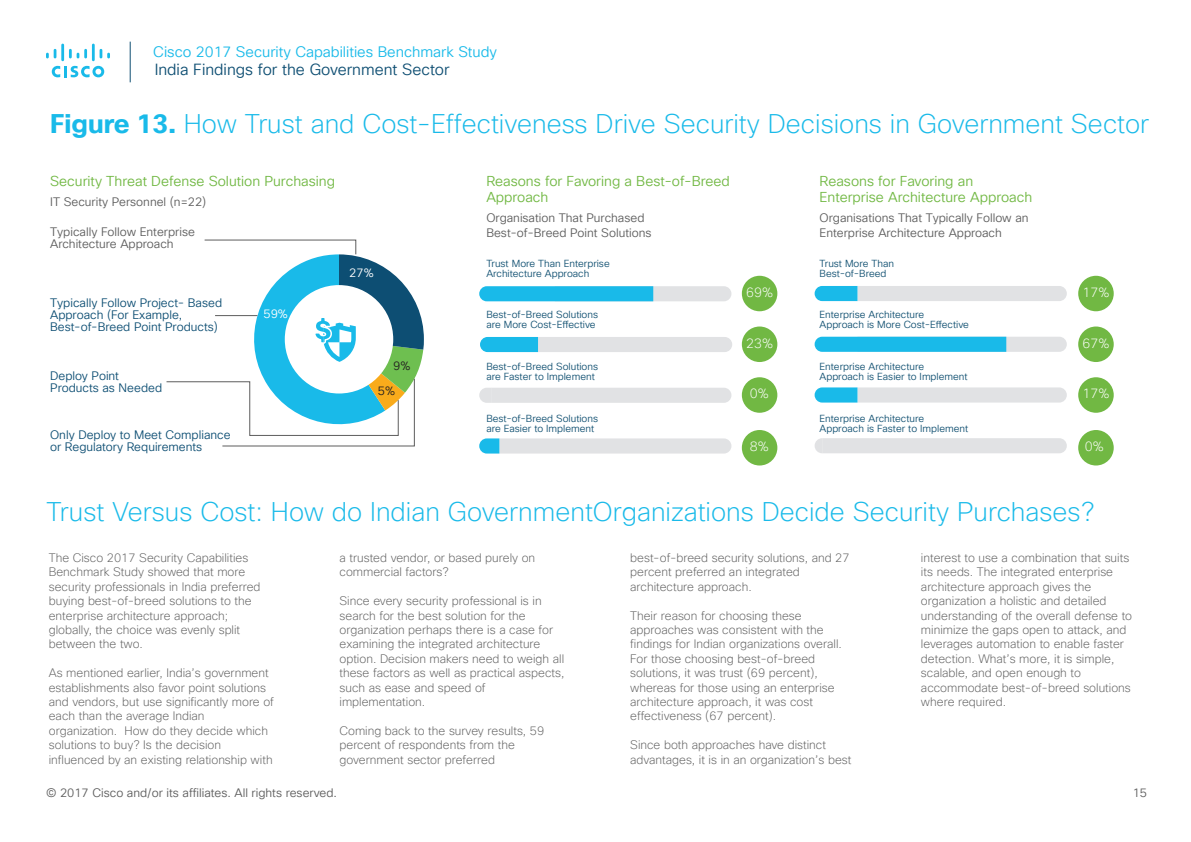
<style>
.page{position:relative;width:1191px;height:842px;background:#fff}
.page>*{position:absolute;margin:0;border:0;box-sizing:border-box;transform-origin:0 0}
.t1{font:200 26.4px "Cisco Sans TT";color:#19bae9}
.t2{font:15.7px "Cisco Sans TT Light";color:#0f4f73}
.t3{font:14.8px "Cisco Sans TT Light";color:#19bae9}
.t4{font:14px/16.8px "Cisco Sans TT Light";color:#71b843}
.t5{font:200 13.3px "Cisco Sans TT";color:#fff}
.t6{font:200 12px/14.4px "Cisco Sans TT";color:#5d5d5d}
.t7{font:12px/14.4px "Cisco Sans TT Light";color:#5d5d5d}
.t8{font:12px/11.8px "Cisco Sans TT Light";color:#0d4e73}
.t9{font:12px "Cisco Sans TT Light";color:#fff}
.t10{font:12px/24.9px "Cisco Sans TT Light";color:#231f20}
.t11{font:10px/10px "Cisco Sans TT Light";color:#125172}
.s1{font-weight:700}
</style>
<div class="page">
<svg style="left:52px;top:66px;width:52px;height:11px"></svg>
<svg style="left:46px;top:49px;width:10px;height:9px"></svg>
<hr style="left:61px;top:44px;width:3px;height:17px;background:#19bae9">
<svg style="left:69px;top:49px;width:18px;height:9px"></svg>
<hr style="left:92px;top:44px;width:3px;height:17px;background:#19bae9">
<svg style="left:100px;top:49px;width:10px;height:9px"></svg>
<hr style="left:130px;top:42px;width:1px;height:40px;background:#0f4f73">
<svg style="left:166px;top:240px;width:258px;height:206px"></svg>
<hr style="left:215px;top:315px;width:42px;height:1px;background:#5d5d5d">
<div style="left:742px;top:430px;width:35px;height:35px;background:#71b843;border-radius:50%"></div>
<div style="left:742px;top:377px;width:35px;height:36px;background:#71b843;border-radius:50%"></div>
<div style="left:742px;top:326px;width:35px;height:36px;background:#71b843;border-radius:50%"></div>
<div style="left:742px;top:276px;width:35px;height:35px;background:#71b843;border-radius:50%"></div>
<div style="left:1078px;top:430px;width:35px;height:35px;background:#71b843;border-radius:50%"></div>
<div style="left:1078px;top:377px;width:35px;height:36px;background:#71b843;border-radius:50%"></div>
<div style="left:1078px;top:326px;width:35px;height:36px;background:#71b843;border-radius:50%"></div>
<div style="left:1078px;top:276px;width:35px;height:35px;background:#71b843;border-radius:50%"></div>
<svg style="left:814px;top:337px;width:252px;height:15px;background:#4cc4e8"></svg>
<div style="left:814px;top:438px;width:252px;height:15px;background:#e1e2e4"></div>
<div style="left:479px;top:388px;width:252px;height:15px;background:#e1e2e4"></div>
<svg style="left:479px;top:286px;width:252px;height:15px;background:#5ac7e7"></svg>
<svg style="left:480px;top:337px;width:252px;height:15px;background:#b4d9e5"></svg>
<svg style="left:479px;top:438px;width:252px;height:16px;background:#d5e1e6"></svg>
<svg style="left:814px;top:286px;width:252px;height:15px;background:#c0dbe5"></svg>
<svg style="left:814px;top:387px;width:252px;height:16px;background:#c4dde6"></svg>
<p class="t3" style="left:153px;top:43px;width:345px">Cisco 2017 Security Capabilities Benchmark Study</p>
<h2 class="t2" style="left:155px;top:59px;width:296px">India Findings for the Government Sector</h2>
<h1 class="t1" style="left:50px;top:106px;width:1100px"><span class="s1">Figure 13.</span> How Trust and Cost-Effectiveness Drive Security Decisions in Government Sector</h1>
<p class="t4" style="left:50px;top:173px;width:286px">Security Threat Defense Solution Purchasing</p>
<p class="t7" style="left:50px;top:194px;width:158px">IT Security Personnel (n=22)</p>
<p class="t7" style="left:50px;top:226px;width:146px;line-height:11.8px">Typically Follow Enterprise<br>Architecture Approach</p>
<p class="t4" style="left:486px;top:173px;width:245px">Reasons for Favoring a Best-of-Breed<br>Approach</p>
<p class="t7" style="left:486px;top:211px;width:167px">Organisation That Purchased<br>Best-of-Breed Point Solutions</p>
<p class="t11" style="left:486px;top:258px;width:125px">Trust More Than Enterprise<br>Architecture Approach</p>
<p class="t11" style="left:486px;top:310px;width:113px">Best-of-Breed Solutions are More Cost-Effective</p>
<p class="t11" style="left:486px;top:362px;width:113px">Best-of-Breed Solutions are Faster to Implement</p>
<p class="t11" style="left:486px;top:414px;width:113px">Best-of-Breed Solutions are Easier to Implement</p>
<p class="t9" style="left:349px;top:265px;width:26px">27%</p>
<p class="t5" style="left:746px;top:284px;width:29px">69%</p>
<p class="t8" style="left:50px;top:297px;width:173px">Typically Follow Project- Based<br>Approach (For Example,<br>Best-of-Breed Point Products)</p>
<p class="t9" style="left:263px;top:306px;width:26px">59%</p>
<p class="t5" style="left:746px;top:334px;width:29px">23%</p>
<p class="t10" style="left:378px;top:354px;width:34px;text-indent:15px">9%<br>5%</p>
<p class="t8" style="left:50px;top:370px;width:113px">Deploy Point<br>Products as Needed</p>
<p class="t8" style="left:50px;top:429px;width:182px">Only Deploy to Meet Compliance or Regulatory Requirements</p>
<p class="t5" style="left:749px;top:438px;width:21px">8%</p>
<p class="t5" style="left:749px;top:385px;width:21px">0%</p>
<p class="t4" style="left:819px;top:173px;width:214px">Reasons for Favoring an<br>Enterprise Architecture Approach</p>
<p class="t7" style="left:819px;top:211px;width:210px">Organisations That Typically Follow an<br>Enterprise Architecture Approach</p>
<p class="t11" style="left:819px;top:258px;width:76px">Trust More Than<br>Best-of-Breed</p>
<p class="t11" style="left:819px;top:310px;width:151px">Enterprise Architecture<br>Approach is More Cost-Effective</p>
<p class="t11" style="left:819px;top:362px;width:150px">Enterprise Architecture<br>Approach is Easier to Implement</p>
<p class="t11" style="left:819px;top:414px;width:150px">Enterprise Architecture<br>Approach is Faster to Implement</p>
<p class="t5" style="left:1082px;top:284px;width:29px">17%</p>
<p class="t5" style="left:1082px;top:334px;width:29px">67%</p>
<p class="t5" style="left:1082px;top:385px;width:29px">17%</p>
<p class="t5" style="left:1085px;top:438px;width:21px">0%</p>
<h1 class="t1" style="left:46px;top:494px;width:1049px">Trust Versus Cost: How do Indian GovernmentOrganizations Decide Security Purchases?</h1>
<p class="t6" style="left:630px;top:551px;width:221px">best-of-breed security solutions, and 27 percent preferred an integrated architecture approach.</p>
<p class="t6" style="left:630px;top:608px;width:213px">Their reason for choosing these approaches was consistent with the findings for Indian organizations overall.<br>For those choosing best-of-breed solutions, it was trust (69 percent), whereas for those using an enterprise architecture approach, it was cost effectiveness (67 percent).</p>
<p class="t6" style="left:630px;top:738px;width:223px">Since both approaches have distinct advantages, it is in an organization’s best</p>
<p class="t6" style="left:49px;top:551px;width:213px">The Cisco 2017 Security Capabilities Benchmark Study showed that more security professionals in India preferred buying best-of-breed solutions to the enterprise architecture approach; globally, the choice was evenly split between the two.</p>
<p class="t6" style="left:49px;top:666px;width:227px">As mentioned earlier, India’s government establishments also favor point solutions and vendors, but use significantly more of each than the average Indian organization. How do they decide which solutions to buy? Is the decision influenced by an existing relationship with</p>
<p class="t6" style="left:339px;top:551px;width:197px">a trusted vendor, or based purely on commercial factors?</p>
<p class="t6" style="left:339px;top:594px;width:226px">Since every security professional is in search for the best solution for the organization perhaps there is a case for examining the integrated architecture option. Decision makers need to weigh all these factors as well as practical aspects, such as ease and speed of implementation.</p>
<p class="t6" style="left:339px;top:724px;width:206px">Coming back to the survey results, 59 percent of respondents from the government sector preferred</p>
<p class="t6" style="left:921px;top:551px;width:213px">interest to use a combination that suits its needs. The integrated enterprise architecture approach gives the organization a holistic and detailed understanding of the overall defense to minimize the gaps open to attack, and leverages automation to enable faster detection. What’s more, it is simple, scalable, and open enough to accommodate best-of-breed solutions where required.</p>
<p class="t7" style="left:46px;top:786px;width:293px">© 2017 Cisco and/or its affiliates. All rights reserved.</p>
<p class="t7" style="left:1132px;top:786px;width:16px">15</p>
</div>
